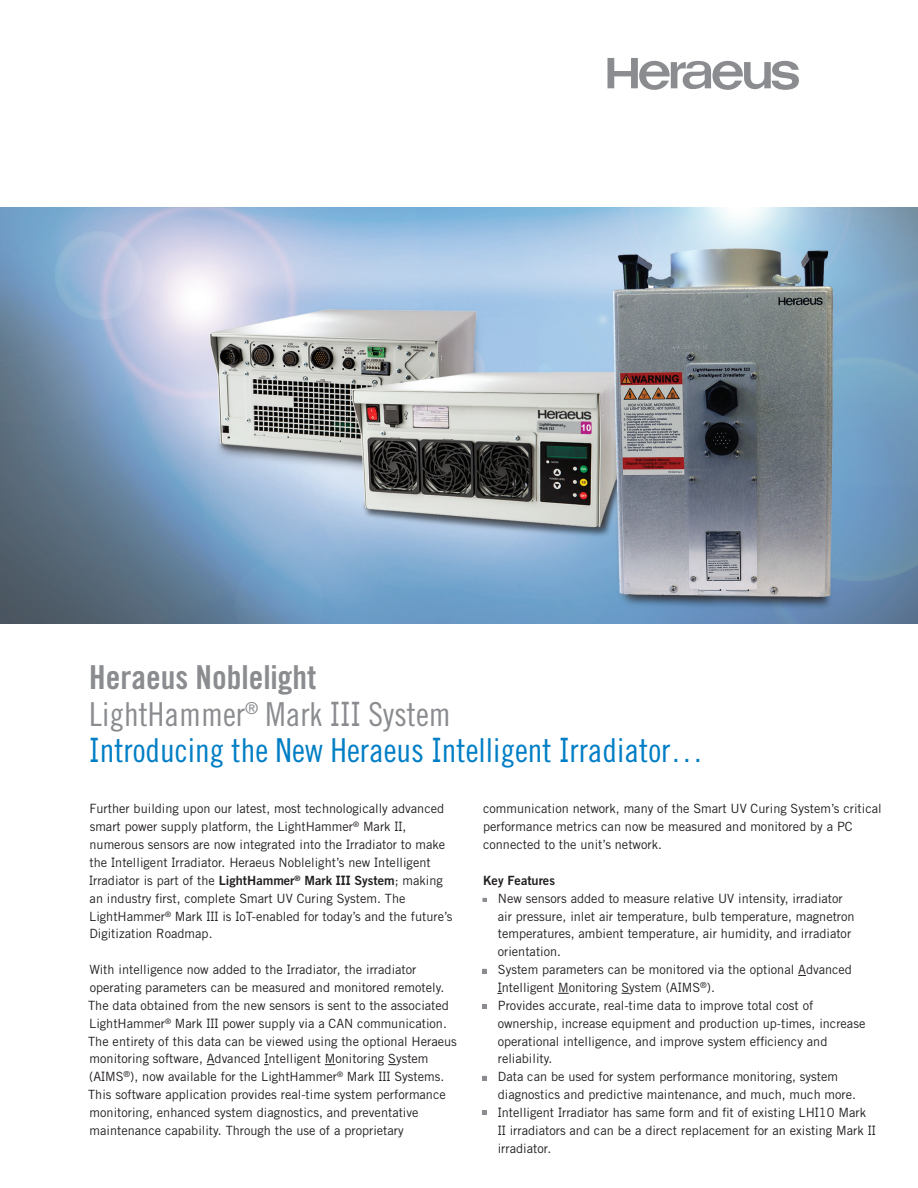
<style>
.page{position:relative;width:918px;height:1188px;background:#fff}
.page>*{position:absolute;margin:0;border:0;box-sizing:border-box;transform-origin:0 0}
.HER_factsheet_headli{font:33px "Trade Gothic LT Std Cn 18";color:#007ec5}
.HER_factsheet_headli-2{font:33px "Trade Gothic LT Std Cn 18";color:#8a8c8f}
.HER_factsheet_subhea{font:33px "Trade Gothic LT Std Bd Cn 20";color:#8a8c8f}
.t1{font:12.75px/17.9px "Trade Gothic LT Std";color:#231f20}
.t2{font:12.75px "Trade Gothic LT Std Bd 2";color:#231f20}
.s1{font-family:"Verdana"}
.s2{font-family:"Trade Gothic LT Std Bd 2"}
.s3{font-family:"Verdana";font-weight:700}
.s4{font-family:"Minion Pro"}
</style>
<div class="page">
<img style="left:0;top:207px;width:918px;height:416px">
<svg style="left:607px;top:58px;width:192px;height:32px"></svg>
<svg style="left:483px;top:898px;width:4px;height:4px"></svg>
<svg style="left:483px;top:969px;width:4px;height:4px"></svg>
<svg style="left:483px;top:1004px;width:4px;height:5px"></svg>
<svg style="left:483px;top:1076px;width:4px;height:4px"></svg>
<svg style="left:483px;top:1110px;width:4px;height:4px"></svg>
<p class="HER_factsheet_subhea" style="left:89px;top:657px;width:229px">Heraeus Noblelight</p>
<p class="HER_factsheet_headli-2" style="left:89px;top:694px;width:363px">LightHammer<sup>®</sup> Mark <span class="s1">III</span> System</p>
<p class="HER_factsheet_headli" style="left:89px;top:730px;width:616px"><span class="s1">I</span>ntroducing the New Heraeus <span class="s1">I</span>ntelligent <span class="s1">I</span>rradiator…</p>
<p class="t1" style="left:89px;top:800px;width:365px">Further building upon our latest, most technologically advanced smart power supply platform, the LightHammer<sup>®</sup> Mark <span class="s1">II</span>, numerous sensors are now integrated into the <span class="s1">I</span>rradiator to make the <span class="s1">I</span>ntelligent <span class="s1">I</span>rradiator. Heraeus Noblelight’s new <span class="s1">I</span>ntelligent <span class="s1">I</span>rradiator is part of the <span class="s2">LightHammer</span><sup>®</sup> <span class="s2">Mark</span> <span class="s3">III</span> <span class="s2">System</span>; making an industry first, complete Smart UV Curing System. The LightHammer<sup>®</sup> Mark <span class="s1">III</span> is <span class="s1">I</span>oT-enabled for today’s and the future’s Digitization Roadmap.</p>
<p class="t1" style="left:88px;top:960px;width:370px">With intelligence now added to the <span class="s1">I</span>rradiator, the irradiator operating parameters can be measured and monitored remotely.<br>The data obtained from the new sensors is sent to the associated LightHammer<sup>®</sup> Mark <span class="s1">III</span> power supply via a CAN communication.<br>The entirety of this data can be viewed using the optional Heraeus monitoring software, Advanced <span class="s1">I</span>ntelligent Monitoring System (A<span class="s1">I</span>MS<sup>®</sup>), now available for the LightHammer<sup>®</sup> Mark <span class="s1">III</span> Systems.<br>This software application provides real-time system performance monitoring, enhanced system diagnostics, and preventative maintenance capability. Through the use of a proprietary</p>
<p class="t1" style="left:483px;top:800px;width:400px">communication network, many of the Smart UV Curing System’s critical performance metrics can now be measured and monitored by a PC connected to the unit’s network.</p>
<p class="t2" style="left:483px;top:872px;width:73px">Key Features</p>
<p class="t1" style="left:498px;top:889px;width:358px;text-indent:-16px"><span class="s4">■</span>■ New sensors added to measure relative UV intensity, irradiator air pressure, inlet air temperature, bulb temperature, magnetron temperatures, ambient temperature, air humidity, and irradiator orientation.</p>
<p class="t1" style="left:498px;top:961px;width:356px;text-indent:-16px"><span class="s4">■</span>■ System parameters can be monitored via the optional Advanced<br><span class="s1">I</span>ntelligent Monitoring System (A<span class="s1">I</span>MS<sup>®</sup>).</p>
<p class="t1" style="left:498px;top:996px;width:369px;text-indent:-16px"><span class="s4">■</span>■ Provides accurate, real-time data to improve total cost of ownership, increase equipment and production up-times, increase operational intelligence, and improve system efficiency and reliability.</p>
<p class="t1" style="left:498px;top:1068px;width:360px;text-indent:-16px"><span class="s4">■</span>■ Data can be used for system performance monitoring, system diagnostics and predictive maintenance, and much, much more.</p>
<p class="t1" style="left:498px;top:1103px;width:379px"><span class="s1">I</span>ntelligent <span class="s1">I</span>rradiator has same form and fit of existing LH<span class="s1">I</span>10 Mark<br><span class="s1">II</span> irradiators and can be a direct replacement for an existing Mark <span class="s1">II </span>irradiator.</p>
</div>
